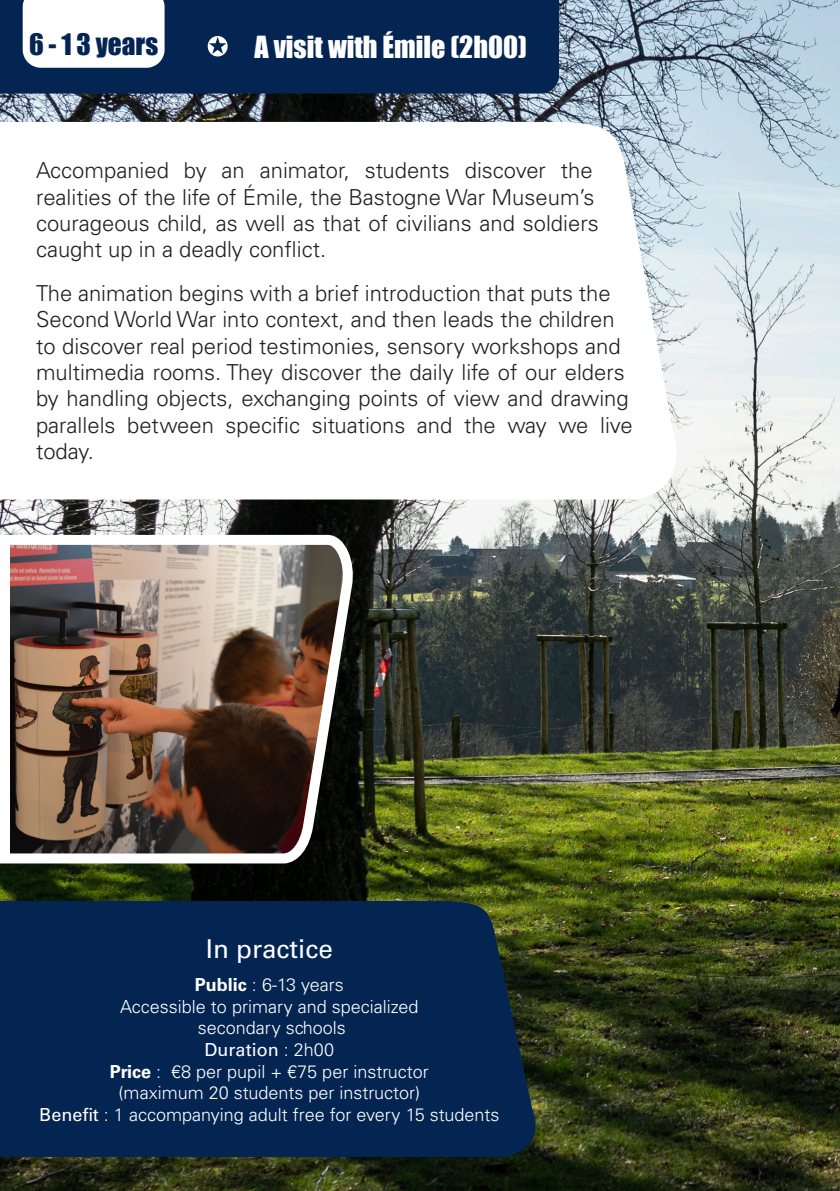
<style>
.page{position:relative;width:840px;height:1191px;background:#fff}
.page>*{position:absolute;margin:0;border:0;box-sizing:border-box;transform-origin:0 0}
.t1{font:28px "Impact";color:#fff}
.t2{font:27.2px "Impact";color:#042552}
.t3{font:26px "Univers LT Std";color:#fff}
.t4{font:300 22px/26.4px "Univers LT Std";color:#231f20}
.t5{font:300 18px "Univers LT Std";color:#fff}
.t6{font:18px "Univers LT Std";color:#fff}
.s1{font-weight:700}
.s2{font-weight:300}
.s3{font-weight:400}
</style>
<div class="page">
<img style="left:0;top:0;width:839px;height:1191px">
<img style="left:0;top:530px;width:358px;height:338px">
<div style="left:0;top:0;width:558px;height:94px;background:#042552"></div>
<svg style="left:207px;top:36px;width:20px;height:20px"></svg>
<svg style="left:0;top:122px;width:682px;height:377px"></svg>
<svg style="left:23px;top:0;width:141px;height:68px"></svg>
<div style="left:0;top:901px;width:540px;height:256px;background:#042552"></div>
<p class="t2" style="left:29px;top:24px;width:130px">6 - 1 3 years</p>
<p class="t1" style="left:254px;top:25px;width:274px">A visit with Émile (2h00)</p>
<p class="t4" style="left:36px;top:157px;width:564px">Accompanied by an animator, students discover the realities of the life of Émile, the Bastogne War Museum’s courageous child, as well as that of civilians and soldiers caught up in a deadly conflict.</p>
<p class="t4" style="left:36px;top:280px;width:597px">The animation begins with a brief introduction that puts the Second World War into context, and then leads the children to discover real period testimonies, sensory workshops and multimedia rooms. They discover the daily life of our elders by handling objects, exchanging points of view and drawing parallels between specific situations and the way we live today.</p>
<p class="t3" style="left:206px;top:933px;width:129px">In practice</p>
<p class="t5" style="left:195px;top:974px;width:150px"><span class="s1">Public</span> : 6-13 years</p>
<p class="t5" style="left:120px;top:995px;width:300px">Accessible to primary and specialized</p>
<p class="t5" style="left:198px;top:1017px;width:149px">secondary schools</p>
<p class="t6" style="left:204px;top:1039px;width:131px">Duration <span class="s2">: 2h00</span></p>
<p class="t5" style="left:110px;top:1060px;width:320px"><span class="s1">Price</span> : €8 per pupil + €75 per instructor</p>
<p class="t5" style="left:119px;top:1082px;width:303px">(maximum 20 students per instructor)</p>
<p class="t5" style="left:39px;top:1103px;width:461px"><span class="s3">Benefit</span> : 1 accompanying adult free for every 15 students</p>
</div>
